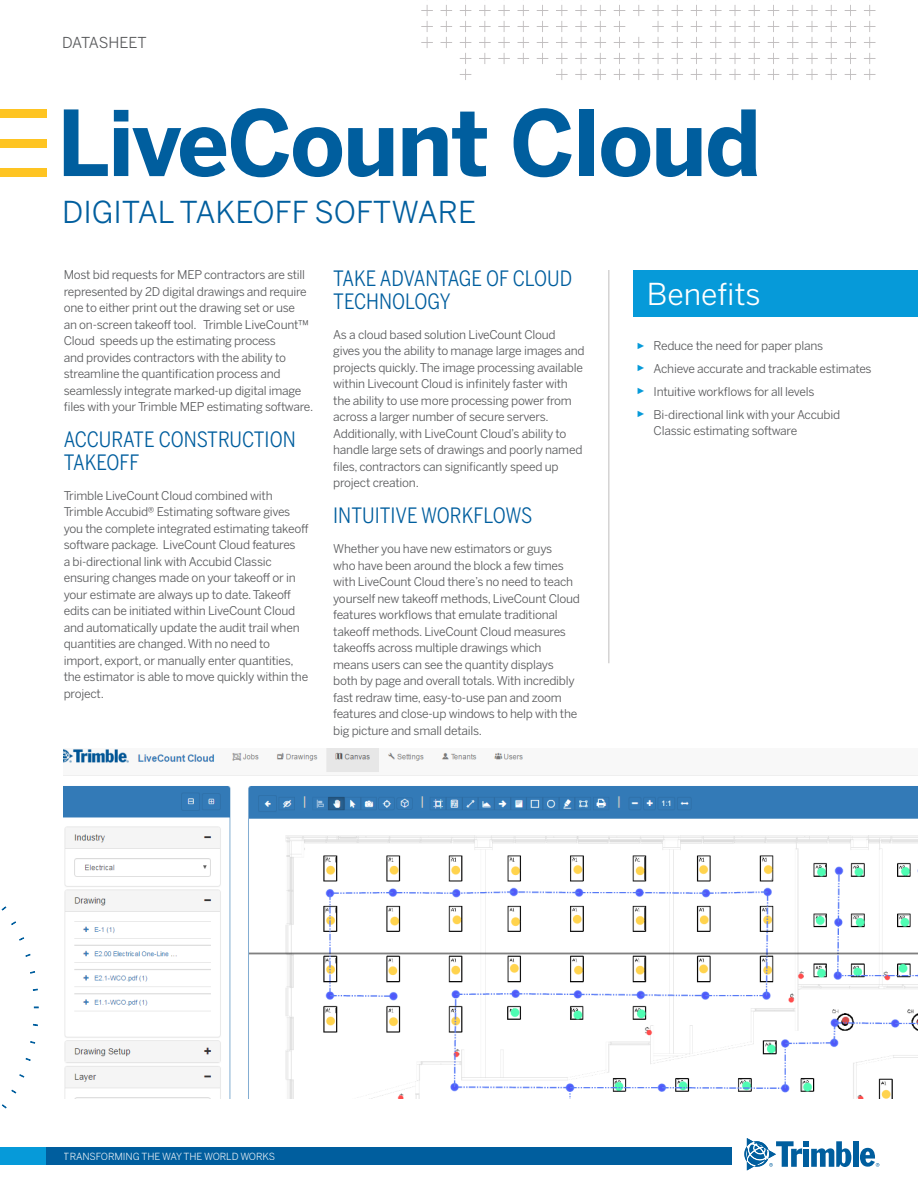
<style>
.page{position:relative;width:918px;height:1188px;background:#fff}
.page>*{position:absolute;margin:0;border:0;box-sizing:border-box;transform-origin:0 0}
.CoverHeading{font:700 90px "Benton Sans";letter-spacing:-.02em;color:#005e9e}
.CoverHeading_Small_C{font:30px "Benton Sans";color:#005e9e}
.KeyFeaturesHeading1{font:30px "Benton Sans";color:#fff}
.BodyHeading1_CAPS{font:21px/22.5px "Benton Sans Condensed";color:#005e9e}
.t1{font:15px "Benton Sans";letter-spacing:-.01em;color:#57585a}
.BodyText{font:12px/16.5px "Benton Sans";letter-spacing:-.02em;color:#57585a}
.t2{font:9.75px "Benton Sans";letter-spacing:-.01em;color:#fff}
.s1{font-family:"Arial";font-size:9px;color:#069ad9}
</style>
<div class="page">
<svg style="left:421px;top:5px;width:455px;height:75px"></svg>
<div style="left:0;top:110px;width:47px;height:8px;background:#fec422"></div>
<div style="left:0;top:139px;width:47px;height:8px;background:#fec422"></div>
<div style="left:0;top:168px;width:47px;height:8px;background:#fec422"></div>
<div style="left:853px;top:1141px;width:5px;height:26px;background:#005e9e"></div>
<svg style="left:744px;top:1138px;width:107px;height:32px"></svg>
<svg style="left:860px;top:1148px;width:19px;height:19px"></svg>
<div style="left:0;top:1147px;width:730px;height:18px;background:#069ad9"></div>
<div style="left:47px;top:1147px;width:685px;height:18px;background:#005e9e"></div>
<div style="left:633px;top:270px;width:285px;height:47px;background:#069ad9"></div>
<hr style="left:608px;top:270px;width:2px;height:393px;background:#d4d3d3">
<svg style="left:30px;top:1041px;width:5px;height:3px"></svg>
<svg style="left:25px;top:1058px;width:6px;height:3px"></svg>
<svg style="left:19px;top:1074px;width:6px;height:4px"></svg>
<svg style="left:11px;top:1089px;width:6px;height:5px"></svg>
<svg style="left:2px;top:1104px;width:5px;height:5px"></svg>
<svg style="left:1px;top:906px;width:6px;height:5px"></svg>
<svg style="left:11px;top:921px;width:5px;height:4px"></svg>
<svg style="left:19px;top:937px;width:5px;height:4px"></svg>
<svg style="left:25px;top:954px;width:6px;height:3px"></svg>
<svg style="left:30px;top:971px;width:5px;height:3px"></svg>
<svg style="left:33px;top:988px;width:5px;height:3px"></svg>
<img style="left:64px;top:748px;width:854px;height:351px">
<p class="t1" style="left:62px;top:34px;width:86px">DATASHEET</p>
<p class="CoverHeading" style="left:57px;top:87px;width:706px">LiveCount Cloud</p>
<p class="CoverHeading_Small_C" style="left:62px;top:194px;width:416px">DIGITAL TAKEOFF SOFTWARE</p>
<p class="BodyText" style="left:64px;top:267px;width:251px">Most bid requests for MEP contractors are still represented by 2D digital drawings and require one to either print out the drawing set or use<br>an on-screen takeoff tool. Trimble LiveCount™ Cloud speeds up the estimating process<br>and provides contractors with the ability to streamline the quantification process and seamlessly integrate marked-up digital image files with your Trimble MEP estimating software.</p>
<p class="BodyHeading1_CAPS" style="left:64px;top:428px;width:234px">ACCURATE CONSTRUCTION<br>TAKEOFF</p>
<p class="BodyText" style="left:64px;top:487px;width:246px">Trimble LiveCount Cloud combined with Trimble Accubid® Estimating software gives you the complete integrated estimating takeoff software package. LiveCount Cloud features<br>a bi-directional link with Accubid Classic ensuring changes made on your takeoff or in your estimate are always up to date. Takeoff edits can be initiated within LiveCount Cloud and automatically update the audit trail when quantities are changed. With no need to import, export, or manually enter quantities, the estimator is able to move quickly within the project.</p>
<p class="BodyHeading1_CAPS" style="left:333px;top:267px;width:240px">TAKE ADVANTAGE OF CLOUD<br>TECHNOLOGY</p>
<p class="BodyText" style="left:333px;top:326px;width:253px">As a cloud based solution LiveCount Cloud gives you the ability to manage large images and projects quickly. The image processing available within Livecount Cloud is infinitely faster with the ability to use more processing power from across a larger number of secure servers.<br>Additionally, with LiveCount Cloud’s ability to handle large sets of drawings and poorly named files, contractors can significantly speed up project creation.</p>
<p class="BodyHeading1_CAPS" style="left:333px;top:504px;width:201px">INTUITIVE WORKFLOWS</p>
<p class="BodyText" style="left:333px;top:541px;width:248px">Whether you have new estimators or guys<br>who have been around the block a few times with LiveCount Cloud there’s no need to teach yourself new takeoff methods, LiveCount Cloud features workflows that emulate traditional takeoff methods. LiveCount Cloud measures takeoffs across multiple drawings which means users can see the quantity displays both by page and overall totals. With incredibly fast redraw time, easy-to-use pan and zoom features and close-up windows to help with the big picture and small details.</p>
<p class="KeyFeaturesHeading1" style="left:647px;top:276px;width:115px">Benefits</p>
<p class="BodyText" style="left:637px;top:338px;width:188px"><span class="s1">►</span> Reduce the need for paper plans</p>
<p class="BodyText" style="left:637px;top:360px;width:237px"><span class="s1">►</span> Achieve accurate and trackable estimates</p>
<p class="BodyText" style="left:637px;top:383px;width:179px"><span class="s1">►</span> Intuitive workflows for all levels</p>
<p class="BodyText" style="left:654px;top:406px;width:188px;text-indent:-17px"><span class="s1">►</span> Bi-directional link with your Accubid<br>Classic estimating software</p>
<p class="t2" style="left:64px;top:1150px;width:213px">TRANSFORMING THE WAY THE WORLD WORKS</p>
</div>
